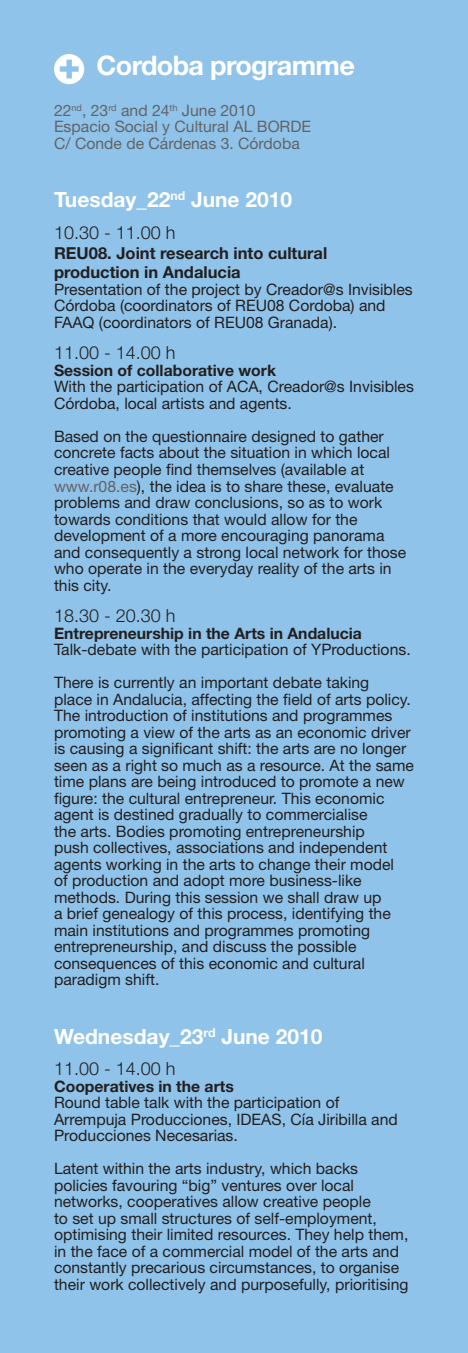
<style>
.page{position:relative;width:468px;height:1353px;background:#fff}
.page>*{position:absolute;margin:0;border:0;box-sizing:border-box;transform-origin:0 0}
.t1{font:700 27px "Helvetica Neue";letter-spacing:-.025em;color:#fff}
.t2{font:700 21px "Helvetica Neue";color:#fff}
.t3{font:300 18px "Helvetica Neue";color:#231f20}
.t4{font:700 16.5px/19.8px "Helvetica Neue";color:#231f20}
.t5{font:15.75px/16.5px "Helvetica Neue";color:#231f20}
.t6{font:700 15.75px "Helvetica Neue";color:#231f20}
.t7{font:15.75px/16.5px "Helvetica Neue";color:#636366}
.s1{color:#636366}
</style>
<div class="page">
<div style="left:0;top:0;width:468px;height:1352px;background:#8fc3e9"></div>
<div style="left:54px;top:54px;width:30px;height:30px;background:#fff;border-radius:50%"></div>
<div style="left:66px;top:60px;width:6px;height:18px;background:#8fc3e9"></div>
<div style="left:60px;top:66px;width:19px;height:6px;background:#8fc3e9"></div>
<h1 class="t1" style="left:97px;top:49px;width:260px">Cordoba programme</h1>
<p class="t7" style="left:54px;top:102px;width:258px">22<sup>nd</sup>, 23<sup>rd</sup> and 24<sup>th</sup> June 2010<br>Espacio Social y Cultural AL BORDE<br>C/ Conde de Cárdenas 3. Córdoba</p>
<h2 class="t2" style="left:54px;top:187px;width:240px">Tuesday_22<sup>nd</sup> June 2010</h2>
<p class="t3" style="left:54px;top:221px;width:123px">10.30 - 11.00 h</p>
<p class="t4" style="left:54px;top:242px;width:275px">REU08. Joint research into cultural production in Andalucia</p>
<p class="t5" style="left:54px;top:281px;width:360px">Presentation of the project by Creador@s Invisibles<br>Córdoba (coordinators of REU08 Cordoba) and<br>FAAQ (coordinators of REU08 Granada).</p>
<p class="t3" style="left:54px;top:342px;width:123px">11.00 - 14.00 h</p>
<p class="t6" style="left:54px;top:360px;width:223px">Session of collaborative work</p>
<p class="t5" style="left:54px;top:378px;width:361px">With the participation of ACA, Creador@s Invisibles<br>Córdoba, local artists and agents.</p>
<p class="t5" style="left:54px;top:428px;width:354px">Based on the questionnaire designed to gather concrete facts about the situation in which local creative people find themselves (available at <span class="s1">www.r08.es</span>), the idea is to share these, evaluate problems and draw conclusions, so as to work towards conditions that would allow for the development of a more encouraging panorama and consequently a strong local network for those who operate in the everyday reality of the arts in this city.</p>
<p class="t3" style="left:54px;top:604px;width:123px">18.30 - 20.30 h</p>
<p class="t6" style="left:54px;top:623px;width:309px">Entrepreneurship in the Arts in Andalucia</p>
<p class="t5" style="left:54px;top:632px;width:358px;line-height:33px">Talk-debate with the participation of YProductions.<br>There is currently an important debate taking</p>
<p class="t5" style="left:54px;top:690px;width:361px">place in Andalucia, affecting the field of arts policy.<br>The introduction of institutions and programmes promoting a view of the arts as an economic driver is causing a significant shift: the arts are no longer seen as a right so much as a resource. At the same time plans are being introduced to promote a new figure: the cultural entrepreneur. This economic agent is destined gradually to commercialise<br>the arts. Bodies promoting entrepreneurship<br>push collectives, associations and independent agents working in the arts to change their model<br>of production and adopt more business-like methods. During this session we shall draw up<br>a brief genealogy of this process, identifying the main institutions and programmes promoting entrepreneurship, and discuss the possible consequences of this economic and cultural paradigm shift.</p>
<h2 class="t2" style="left:54px;top:1022px;width:270px">Wednesday_23<sup>rd</sup> June 2010</h2>
<p class="t3" style="left:54px;top:1057px;width:123px">11.00 - 14.00 h</p>
<p class="t6" style="left:54px;top:1076px;width:181px">Cooperatives in the arts</p>
<p class="t5" style="left:54px;top:1093px;width:345px">Round table talk with the participation of<br>Arrempuja Producciones, IDEAS, Cía Jiribilla and<br>Producciones Necesarias.</p>
<p class="t5" style="left:54px;top:1159px;width:356px">Latent within the arts industry, which backs policies favouring “big” ventures over local networks, cooperatives allow creative people<br>to set up small structures of self-employment, optimising their limited resources. They help them, in the face of a commercial model of the arts and constantly precarious circumstances, to organise their work collectively and purposefully, prioritising</p>
</div>
